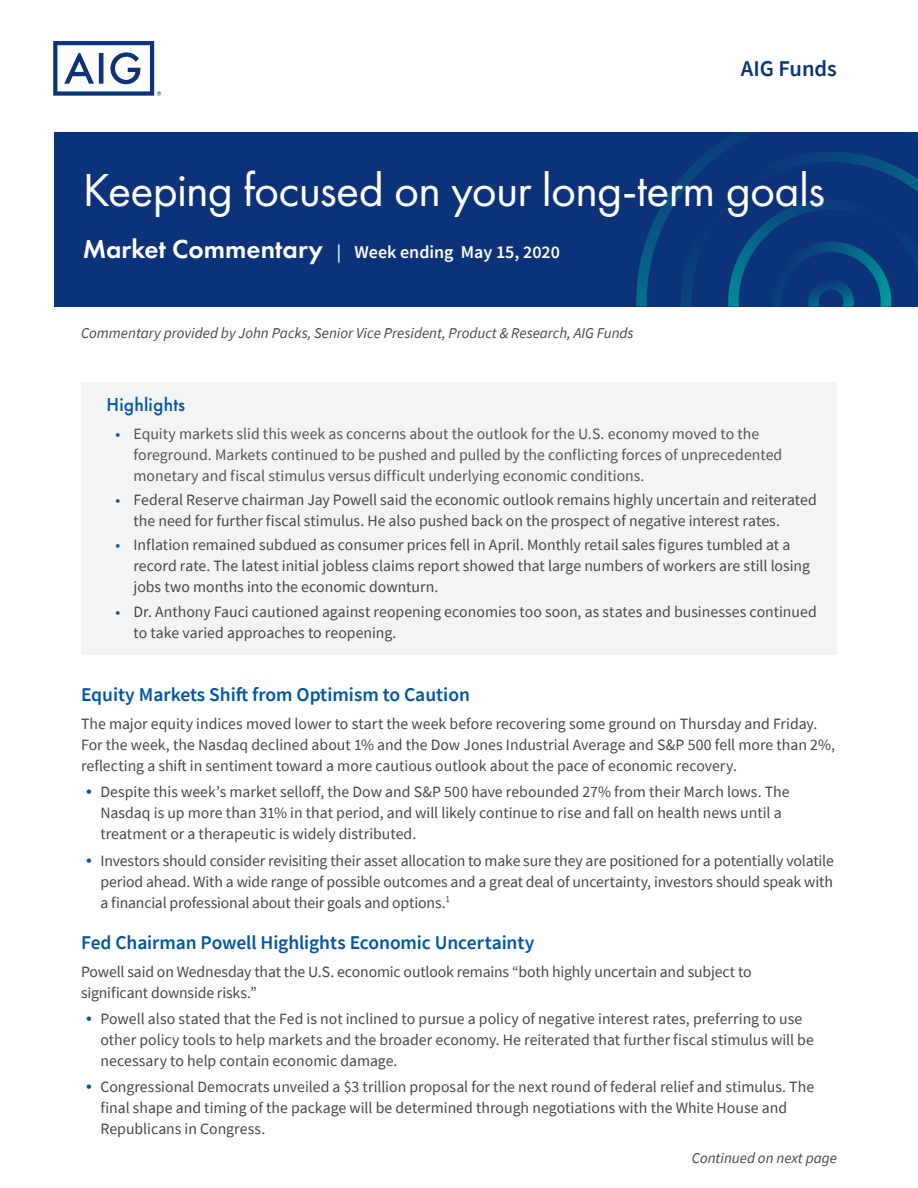
<style>
.page{position:relative;width:918px;height:1188px;background:#fff}
.page>*{position:absolute;margin:0;border:0;box-sizing:border-box;transform-origin:0 0}
.FPT_Headline_White{font:48px "Futura PT";letter-spacing:-.015em;color:#fff}
.FPT_IntroParagraph_L{font:600 22.5px "Source Sans Pro";color:#0c3379}
.FPT_Small_subhead_13{font:600 19.5px "Source Sans Pro";letter-spacing:-.005em;color:#0055a3}
.FPT_IntroParagraph_L-2{font:500 19.5px "Futura PT";letter-spacing:.01em;color:#0055a3}
.FPT_Headline_White-2{font:600 18px "Source Sans Pro";color:#fff}
.FPT_IntroParagraph_L-3{font:15.75px/21px "Source Sans Pro";color:#464646}
.FPT_Body_Gray_12_15{font:15.75px/21px "Source Sans Pro";color:#464646}
.FPT_IntroParagraph_L-4{font:15.75px/21px "Source Sans Pro";color:#535453}
.FPT_FA_Grey_text{font:italic 15px "Source Sans Pro";color:#464646}
.s1{font-family:"Futura PT";font-size:27px}
.s2{font-family:"Futura PT";font-weight:400}
.s3{color:#0055a3}
.s4{font-family:"Futura PT";color:#0055a3}
</style>
<div class="page">
<div style="left:55px;top:132px;width:863px;height:175px;background:#0c3379"></div>
<svg style="left:53px;top:41px;width:108px;height:55px"></svg>
<svg style="left:636px;top:142px;width:101px;height:165px"></svg>
<svg style="left:681px;top:151px;width:237px;height:156px"></svg>
<div style="left:81px;top:382px;width:756px;height:272px;background:#f3f4f4"></div>
<p class="FPT_IntroParagraph_L" style="left:741px;top:54px;width:98px">AIG Funds</p>
<p class="FPT_Headline_White" style="left:83px;top:162px;width:744px">Keeping focused on your long-term goals</p>
<p class="FPT_Headline_White-2" style="left:83px;top:240px;width:479px"><span class="s1">Market Commentary</span> <span class="s2">|</span> Week ending May 15, 2020</p>
<p class="FPT_FA_Grey_text" style="left:81px;top:324px;width:554px">Commentary provided by John Packs, Senior Vice President, Product &amp; Research, AIG Funds</p>
<p class="FPT_IntroParagraph_L-2" style="left:106px;top:393px;width:80px">Highlights</p>
<p class="FPT_IntroParagraph_L-4" style="left:134px;top:423px;width:650px;text-indent:-18px"><span class="s3">•</span> Equity markets slid this week as concerns about the outlook for the U.S. economy moved to the foreground. Markets continued to be pushed and pulled by the conflicting forces of unprecedented monetary and fiscal stimulus versus difficult underlying economic conditions.</p>
<p class="FPT_IntroParagraph_L-3" style="left:134px;top:489px;width:685px;text-indent:-18px"><span class="s3">•</span> Federal Reserve chairman Jay Powell said the economic outlook remains highly uncertain and reiterated the need for further fiscal stimulus. He also pushed back on the prospect of negative interest rates.</p>
<p class="FPT_IntroParagraph_L-3" style="left:134px;top:535px;width:678px;text-indent:-18px"><span class="s3">•</span> Inflation remained subdued as consumer prices fell in April. Monthly retail sales figures tumbled at a record rate. The latest initial jobless claims report showed that large numbers of workers are still losing jobs two months into the economic downturn.</p>
<p class="FPT_IntroParagraph_L-3" style="left:134px;top:601px;width:685px;text-indent:-18px"><span class="s3">•</span> Dr. Anthony Fauci cautioned against reopening economies too soon, as states and businesses continued to take varied approaches to reopening.</p>
<p class="FPT_Small_subhead_13" style="left:81px;top:682px;width:391px">Equity Markets Shift from Optimism to Caution</p>
<p class="FPT_Body_Gray_12_15" style="left:81px;top:713px;width:756px">The major equity indices moved lower to start the week before recovering some ground on Thursday and Friday.<br>For the week, the Nasdaq declined about 1% and the Dow Jones Industrial Average and S&amp;P 500 fell more than 2%, reflecting a shift in sentiment toward a more cautious outlook about the pace of economic recovery.</p>
<p class="FPT_IntroParagraph_L-3" style="left:100px;top:781px;width:691px;text-indent:-19px"><span class="s4">•</span> Despite this week’s market selloff, the Dow and S&amp;P 500 have rebounded 27% from their March lows. The<br>Nasdaq is up more than 31% in that period, and will likely continue to rise and fall on health news until a treatment or a therapeutic is widely distributed.</p>
<p class="FPT_IntroParagraph_L-3" style="left:100px;top:850px;width:735px;text-align:justify;text-indent:-19px"><span class="s4">•</span> Investors should consider revisiting their asset allocation to make sure they are positioned for a potentially volatile period ahead. With a wide range of possible outcomes and a great deal of uncertainty, investors should speak with a financial professional about their goals and options.<sup>1</sup></p>
<p class="FPT_Small_subhead_13" style="left:81px;top:930px;width:455px">Fed Chairman Powell Highlights Economic Uncertainty</p>
<p class="FPT_Body_Gray_12_15" style="left:81px;top:961px;width:672px">Powell said on Wednesday that the U.S. economic outlook remains “both highly uncertain and subject to significant downside risks.”</p>
<p class="FPT_IntroParagraph_L-3" style="left:100px;top:1008px;width:715px;text-indent:-19px"><span class="s4">•</span> Powell also stated that the Fed is not inclined to pursue a policy of negative interest rates, preferring to use other policy tools to help markets and the broader economy. He reiterated that further fiscal stimulus will be necessary to help contain economic damage.</p>
<p class="FPT_IntroParagraph_L-3" style="left:100px;top:1077px;width:715px;text-indent:-19px"><span class="s4">•</span> Congressional Democrats unveiled a $3 trillion proposal for the next round of federal relief and stimulus. The final shape and timing of the package will be determined through negotiations with the White House and<br>Republicans in Congress.</p>
<p class="FPT_FA_Grey_text" style="left:692px;top:1149px;width:147px">Continued on next page</p>
</div>
